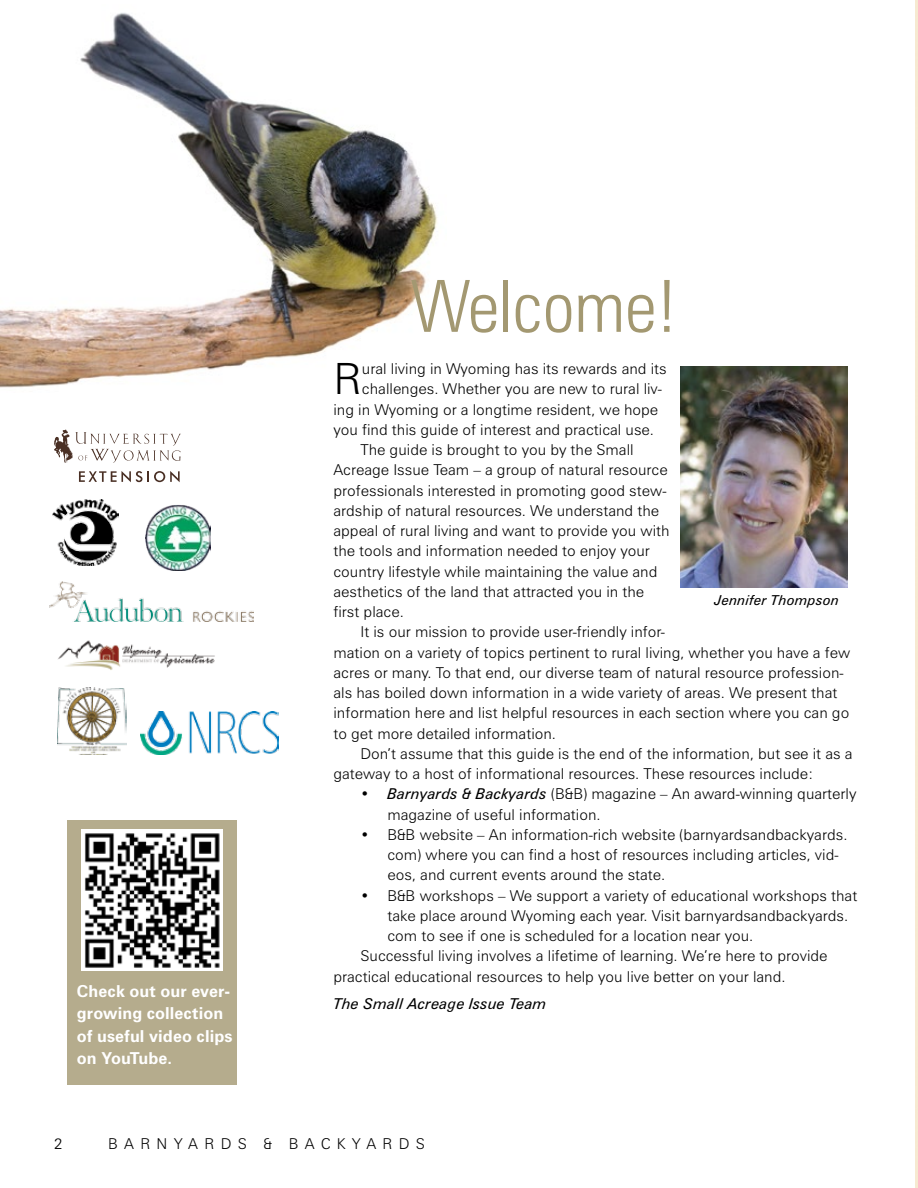
<style>
.page{position:relative;width:918px;height:1188px;background:#fff}
.page>*{position:absolute;margin:0;border:0;box-sizing:border-box;transform-origin:0 0}
.t1{font:300 condensed 72px "Zurich BT";color:#a39871}
.t2{font:300 43.2px "Zurich BT";color:#000}
.t3{font:700 16.5px/22.5px "Zurich BT";letter-spacing:.005em;color:#fff}
.t4{font:300 15px/20.2px "Zurich BT";color:#000}
.t5{font:italic 15px "Zurich BT";color:#000}
.t6{font:300 15px "Zurich BT";letter-spacing:.42em;color:#000}
.t7{font:italic 13.65px "Zurich BT";letter-spacing:.01em;color:#000}
.s1{font-weight:400;font-style:italic}
</style>
<div class="page">
<img style="left:0;top:13px;width:437px;height:375px">
<img style="left:680px;top:367px;width:168px;height:221px">
<div style="left:67px;top:820px;width:169px;height:265px;background:#b5ac8d"></div>
<img style="left:81px;top:829px;width:141px;height:141px">
<img style="left:50px;top:581px;width:204px;height:40px">
<img style="left:146px;top:505px;width:65px;height:66px">
<img style="left:140px;top:712px;width:139px;height:42px">
<img style="left:58px;top:687px;width:69px;height:67px">
<img style="left:58px;top:641px;width:157px;height:29px">
<img style="left:53px;top:500px;width:66px;height:66px">
<svg style="left:79px;top:471px;width:101px;height:11px"></svg>
<svg style="left:54px;top:430px;width:127px;height:33px"></svg>
<p class="t3" style="left:77px;top:980px;width:157px">Check out our ever&shy;growing collection of useful video clips on YouTube.</p>
<h1 class="t1" style="left:410px;top:262px;width:268px">Welcome!</h1>
<h2 class="t2" style="left:333px;top:353px;width:30px">R</h2>
<p class="t4" style="left:362px;top:358px;width:306px">ural living in Wyoming has its rewards and its</p>
<p class="t4" style="left:362px;top:379px;width:302px">challenges. Whether you are new to rural liv-</p>
<p class="t4" style="left:333px;top:399px;width:326px">ing in Wyoming or a longtime resident, we hope</p>
<p class="t4" style="left:333px;top:419px;width:322px">you find this guide of interest and practical use.</p>
<p class="t4" style="left:360px;top:439px;width:275px">The guide is brought to you by the Small</p>
<p class="t4" style="left:333px;top:460px;width:336px">Acreage Issue Team – a group of natural resource</p>
<p class="t4" style="left:333px;top:480px;width:335px">professionals interested in promoting good stew-</p>
<p class="t4" style="left:333px;top:500px;width:327px">ardship of natural resources. We understand the</p>
<p class="t4" style="left:333px;top:520px;width:338px">appeal of rural living and want to provide you with</p>
<p class="t4" style="left:333px;top:541px;width:318px">the tools and information needed to enjoy your</p>
<p class="t4" style="left:333px;top:561px;width:325px">country lifestyle while maintaining the value and</p>
<p class="t4" style="left:333px;top:581px;width:312px">aesthetics of the land that attracted you in the</p>
<p class="t4" style="left:333px;top:601px;width:72px">first place.</p>
<p class="t4" style="left:360px;top:622px;width:306px">It is our mission to provide user-friendly infor-</p>
<p class="t4" style="left:333px;top:642px;width:518px">mation on a variety of topics pertinent to rural living, whether you have a few</p>
<p class="t4" style="left:333px;top:662px;width:512px">acres or many. To that end, our diverse team of natural resource profession-</p>
<p class="t4" style="left:333px;top:682px;width:505px">als has boiled down information in a wide variety of areas. We present that</p>
<p class="t4" style="left:333px;top:703px;width:517px">information here and list helpful resources in each section where you can go</p>
<p class="t4" style="left:333px;top:723px;width:224px">to get more detailed information.</p>
<p class="t4" style="left:360px;top:743px;width:494px">Don’t assume that this guide is the end of the information, but see it as a</p>
<p class="t4" style="left:333px;top:763px;width:482px">gateway to a host of informational resources. These resources include:</p>
<p class="t4" style="left:387px;top:784px;width:471px;text-indent:-27px"><span class="s1">• Barnyards &amp; Backyards</span> (B&amp;B) magazine – An award-winning quarterly magazine of useful information.</p>
<p class="t4" style="left:387px;top:824px;width:462px;text-indent:-27px">• B&amp;B website – An information-rich website (barnyardsandbackyards. com) where you can find a host of resources including articles, vid&shy;eos, and current events around the state.</p>
<p class="t4" style="left:360px;top:885px;width:498px">• B&amp;B workshops – We support a variety of educational workshops that</p>
<p class="t4" style="left:387px;top:905px;width:462px">take place around Wyoming each year. Visit barnyardsandbackyards.</p>
<p class="t4" style="left:387px;top:925px;width:367px">com to see if one is scheduled for a location near you.</p>
<p class="t4" style="left:360px;top:946px;width:469px">Successful living involves a lifetime of learning. We’re here to provide</p>
<p class="t4" style="left:333px;top:966px;width:454px">practical educational resources to help you live better on your land.</p>
<p class="t5" style="left:333px;top:994px;width:215px">The Small Acreage Issue Team</p>
<p class="t7" style="left:715px;top:591px;width:126px">Jennifer Thompson</p>
<p class="t4" style="left:54px;top:1134px;width:10px">2</p>
<p class="t6" style="left:108px;top:1135px;width:318px">BARNYARDS &amp; BACKYARDS</p>
</div>
